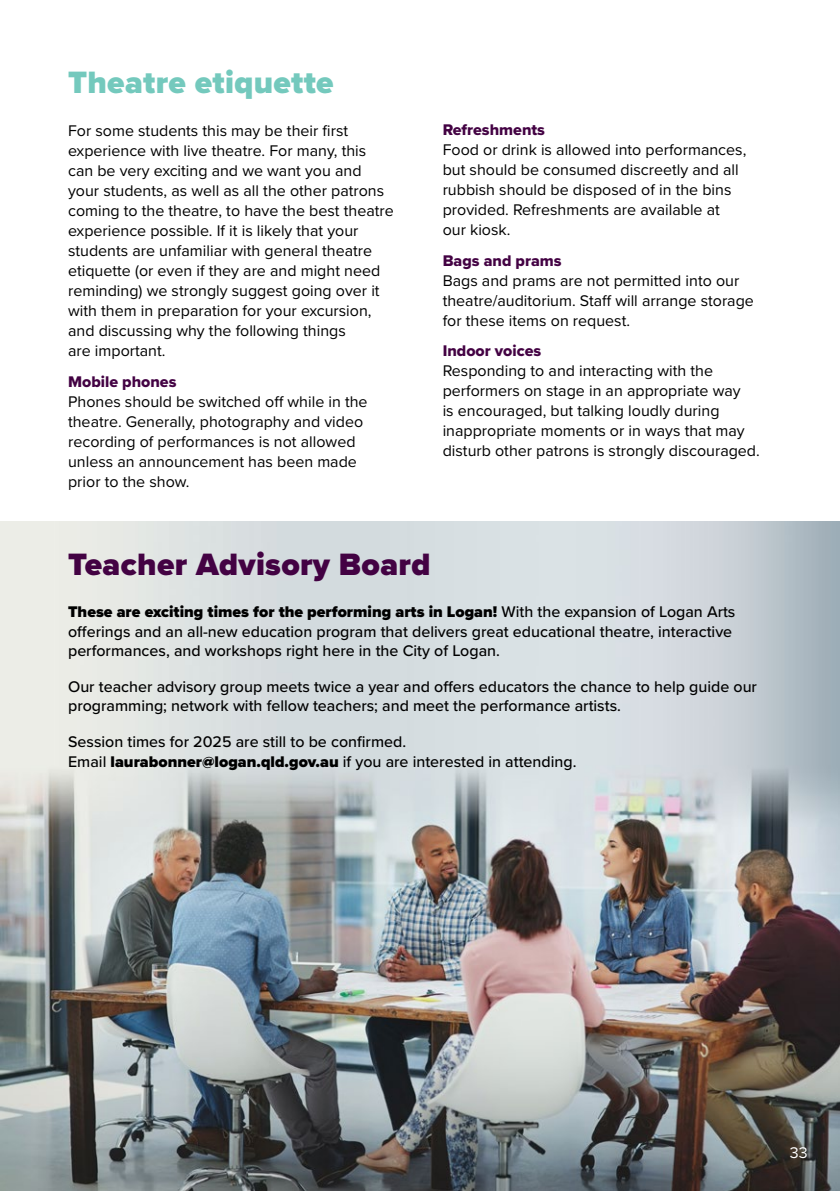
<style>
.page{position:relative;width:840px;height:1191px;background:#fff}
.page>*{position:absolute;margin:0;border:0;box-sizing:border-box;transform-origin:0 0}
.t1{font:900 32px "Proxima Nova";letter-spacing:.01em;color:#430243}
.t2{font:900 32px "Proxima Nova";letter-spacing:.01em;color:#74c9bd}
.Body_text_8pt{font:16px/20px "Proxima Nova";color:#000}
.H2_Green_16pt{font:500 16px/19.2px "Proxima Nova";color:#000}
.t3{font:16px "Proxima Nova Extrabld";color:#430243}
.t4{font:16px "Proxima Nova";color:#fff}
.s1{font-weight:900}
</style>
<div class="page">
<img style="left:0;top:522px;width:839px;height:669px">
<h2 class="t2" style="left:68px;top:59px;width:267px">Theatre etiquette</h2>
<p class="Body_text_8pt" style="left:68px;top:120px;width:327px">For some students this may be their first experience with live theatre. For many, this can be very exciting and we want you and your students, as well as all the other patrons coming to the theatre, to have the best theatre experience possible. If it is likely that your students are unfamiliar with general theatre etiquette (or even if they are and might need reminding) we strongly suggest going over it with them in preparation for your excursion, and discussing why the following things<br>are important.</p>
<h3 class="t3" style="left:68px;top:369px;width:110px">Mobile phones</h3>
<p class="Body_text_8pt" style="left:68px;top:391px;width:301px">Phones should be switched off while in the theatre. Generally, photography and video recording of performances is not allowed unless an announcement has been made prior to the show.</p>
<h3 class="t3" style="left:442px;top:118px;width:104px">Refreshments</h3>
<p class="Body_text_8pt" style="left:442px;top:139px;width:305px">Food or drink is allowed into performances, but should be consumed discreetly and all rubbish should be disposed of in the bins provided. Refreshments are available at our kiosk.</p>
<h3 class="t3" style="left:442px;top:248px;width:120px">Bags and prams</h3>
<p class="Body_text_8pt" style="left:442px;top:270px;width:312px">Bags and prams are not permitted into our theatre/auditorium. Staff will arrange storage for these items on request.</p>
<h3 class="t3" style="left:442px;top:339px;width:100px">Indoor voices</h3>
<p class="Body_text_8pt" style="left:442px;top:360px;width:318px">Responding to and interacting with the performers on stage in an appropriate way<br>is encouraged, but talking loudly during inappropriate moments or in ways that may disturb other patrons is strongly discouraged.</p>
<h2 class="t1" style="left:68px;top:541px;width:363px">Teacher Advisory Board</h2>
<p class="H2_Green_16pt" style="left:68px;top:602px;width:668px"><span class="s1">These are exciting times for the performing arts in Logan!</span> With the expansion of Logan Arts offerings and an all-new education program that delivers great educational theatre, interactive performances, and workshops right here in the City of Logan.</p>
<p class="H2_Green_16pt" style="left:68px;top:676px;width:690px">Our teacher advisory group meets twice a year and offers educators the chance to help guide our programming; network with fellow teachers; and meet the performance artists.</p>
<p class="H2_Green_16pt" style="left:68px;top:732px;width:509px">Session times for 2025 are still to be confirmed.<br>Email <span class="s1">laurabonner@logan.qld.gov.au</span> if you are interested in attending.</p>
<p class="t4" style="left:789px;top:1141px;width:19px">33</p>
</div>
